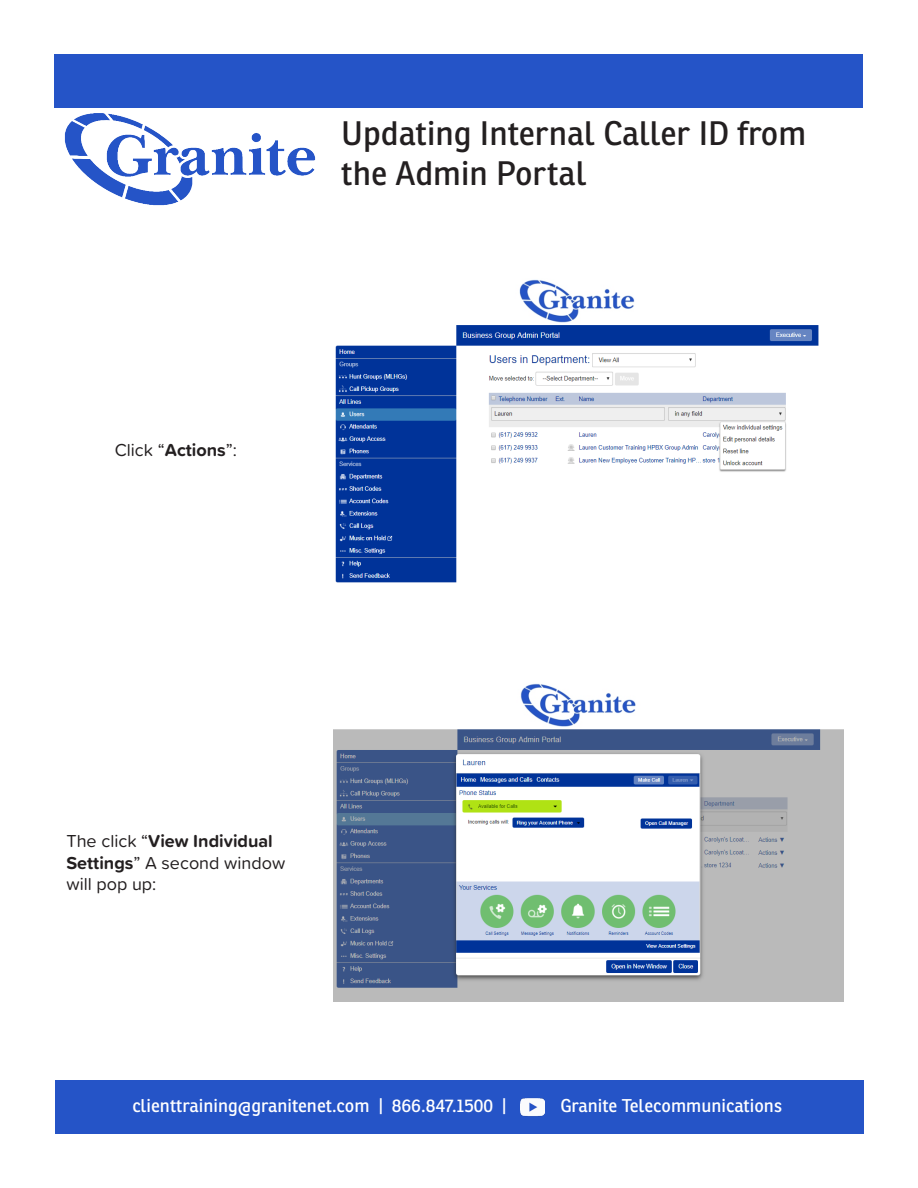
<style>
.page{position:relative;width:918px;height:1188px;background:#fff}
.page>*{position:absolute;margin:0;border:0;box-sizing:border-box;transform-origin:0 0}
.t1{font:33px/39.6px "Ronnia";color:#231f20}
.t2{font:18px/21.6px "Proxima Soft";color:#231f20}
.t3{font:18px "Ronnia";color:#fff}
.s1{font-weight:700}
</style>
<div class="page">
<div style="left:54px;top:54px;width:808px;height:54px;background:#2554c7"></div>
<img style="left:64px;top:113px;width:252px;height:93px">
<div style="left:56px;top:1080px;width:808px;height:54px;background:#2554c7"></div>
<img style="left:521px;top:1098px;width:24px;height:19px">
<img style="left:335px;top:279px;width:484px;height:304px">
<img style="left:334px;top:683px;width:510px;height:318px">
<p class="t2" style="left:115px;top:438px;width:124px">Click “<span class="s1">Actions</span>”:</p>
<p class="t1" style="left:341px;top:113px;width:467px">Updating Internal Caller ID from the Admin Portal</p>
<p class="t2" style="left:66px;top:829px;width:220px">The click “<span class="s1">View Individual<br>Settings</span>” A second window will pop up:</p>
<p class="t3" style="left:132px;top:1094px;width:375px">clienttraining@granitenet.com | 866.847.1500 |</p>
<p class="t3" style="left:560px;top:1094px;width:223px">Granite Telecommunications</p>
</div>
